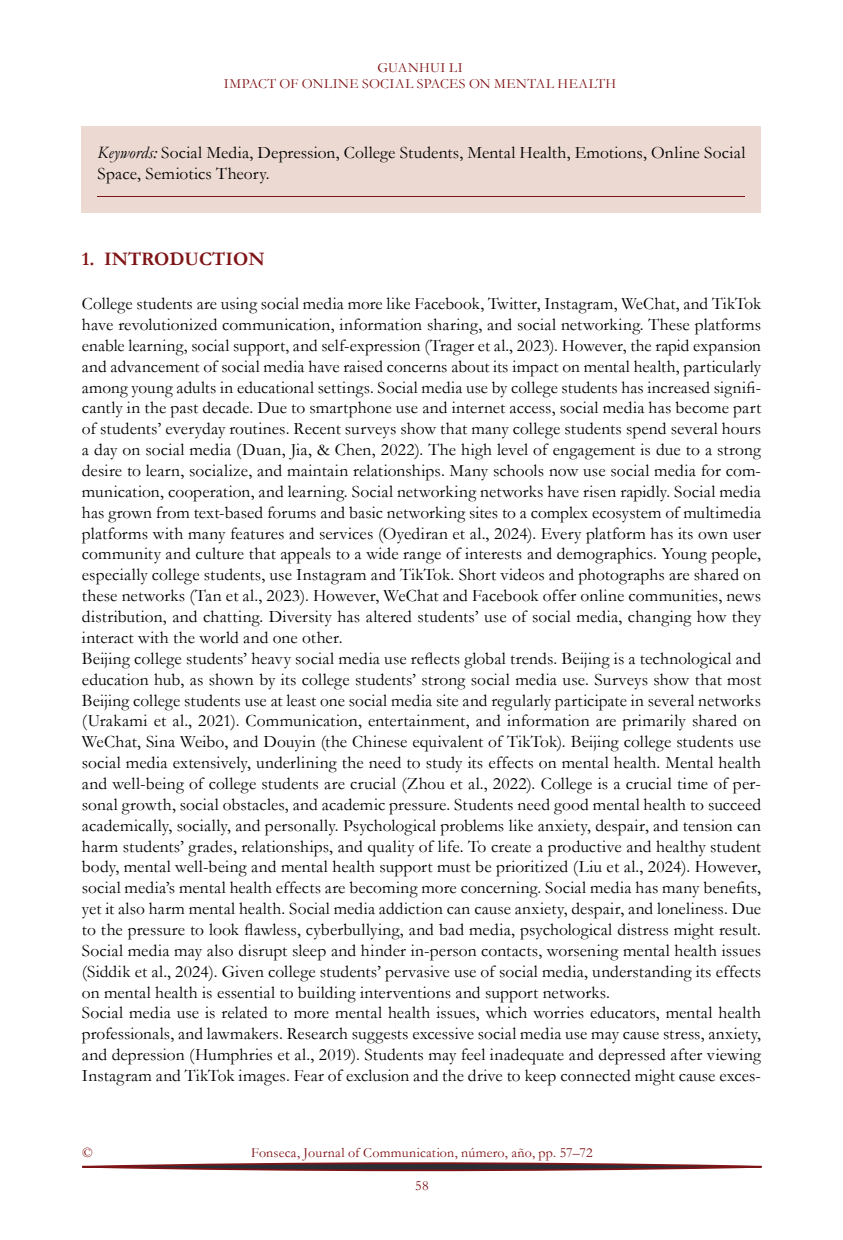
<style>
.page{position:relative;width:843px;height:1240px;background:#fff}
.page>*{position:absolute;margin:0;border:0;box-sizing:border-box;transform-origin:0 0}
.t1{font:700 19.25px "Garamond";color:#7f1416}
.t2{font:17.5px/20.8px "Garamond";letter-spacing:.005em;color:#000}
.t3{font:14px/15.8px "Garamond";letter-spacing:.02em;color:#7f1416;text-align:center}
.s1{font-style:italic}
</style>
<div class="page">
<svg style="left:82px;top:1162px;width:680px;height:10px"></svg>
<div style="left:82px;top:126px;width:679px;height:86px;background:#ecd9d2"></div>
<hr style="left:98px;top:196px;width:647px;height:1px;background:#7f1416">
<p class="t3" style="left:224px;top:60px;width:394px">GUANHUI LI<br>IMPACT OF ONLINE SOCIAL SPACES ON MENTAL HEALTH</p>
<p class="t2" style="left:98px;top:142px;width:649px"><span class="s1">Keywords:</span> Social Media, Depression, College Students, Mental Health, Emotions, Online Social<br>Space, Semiotics Theory.</p>
<p class="t1" style="left:82px;top:245px;width:184px">1. INTRODUCTION</p>
<p class="t2" style="left:82px;top:293px;width:681px">College students are using social media more like Facebook, Twitter, Instagram, WeChat, and TikTok have revolutionized communication, information sharing, and social networking. These platforms enable learning, social support, and self-expression (Trager et al., 2023). However, the rapid expansion and advancement of social media have raised concerns about its impact on mental health, particularly among young adults in educational settings. Social media use by college students has increased signifi&shy;cantly in the past decade. Due to smartphone use and internet access, social media has become part of students’ everyday routines. Recent surveys show that many college students spend several hours a day on social media (Duan, Jia, &amp; Chen, 2022). The high level of engagement is due to a strong desire to learn, socialize, and maintain relationships. Many schools now use social media for com&shy;munication, cooperation, and learning. Social networking networks have risen rapidly. Social media has grown from text-based forums and basic networking sites to a complex ecosystem of multimedia platforms with many features and services (Oyediran et al., 2024). Every platform has its own user community and culture that appeals to a wide range of interests and demographics. Young people, especially college students, use Instagram and TikTok. Short videos and photographs are shared on these networks (Tan et al., 2023). However, WeChat and Facebook offer online communities, news distribution, and chatting. Diversity has altered students’ use of social media, changing how they interact with the world and one other.<br>Beijing college students’ heavy social media use reflects global trends. Beijing is a technological and education hub, as shown by its college students’ strong social media use. Surveys show that most Beijing college students use at least one social media site and regularly participate in several networks (Urakami et al., 2021). Communication, entertainment, and information are primarily shared on WeChat, Sina Weibo, and Douyin (the Chinese equivalent of TikTok). Beijing college students use social media extensively, underlining the need to study its effects on mental health. Mental health and well-being of college students are crucial (Zhou et al., 2022). College is a crucial time of per&shy;sonal growth, social obstacles, and academic pressure. Students need good mental health to succeed academically, socially, and personally. Psychological problems like anxiety, despair, and tension can harm students’ grades, relationships, and quality of life. To create a productive and healthy student body, mental well-being and mental health support must be prioritized (Liu et al., 2024). However, social media’s mental health effects are becoming more concerning. Social media has many benefits, yet it also harm mental health. Social media addiction can cause anxiety, despair, and loneliness. Due to the pressure to look flawless, cyberbullying, and bad media, psychological distress might result.<br>Social media may also disrupt sleep and hinder in-person contacts, worsening mental health issues (Siddik et al., 2024). Given college students’ pervasive use of social media, understanding its effects on mental health is essential to building interventions and support networks.<br>Social media use is related to more mental health issues, which worries educators, mental health professionals, and lawmakers. Research suggests excessive social media use may cause stress, anxiety, and depression (Humphries et al., 2019). Students may feel inadequate and depressed after viewing Instagram and TikTok images. Fear of exclusion and the drive to keep connected might cause exces-</p>
<p class="t3" style="left:82px;top:1144px;width:12px">©</p>
<p class="t3" style="left:251px;top:1144px;width:343px">Fonseca, Journal of Communication, número, año, pp. 57–72</p>
<p class="t3" style="left:415px;top:1177px;width:15px">58</p>
</div>
